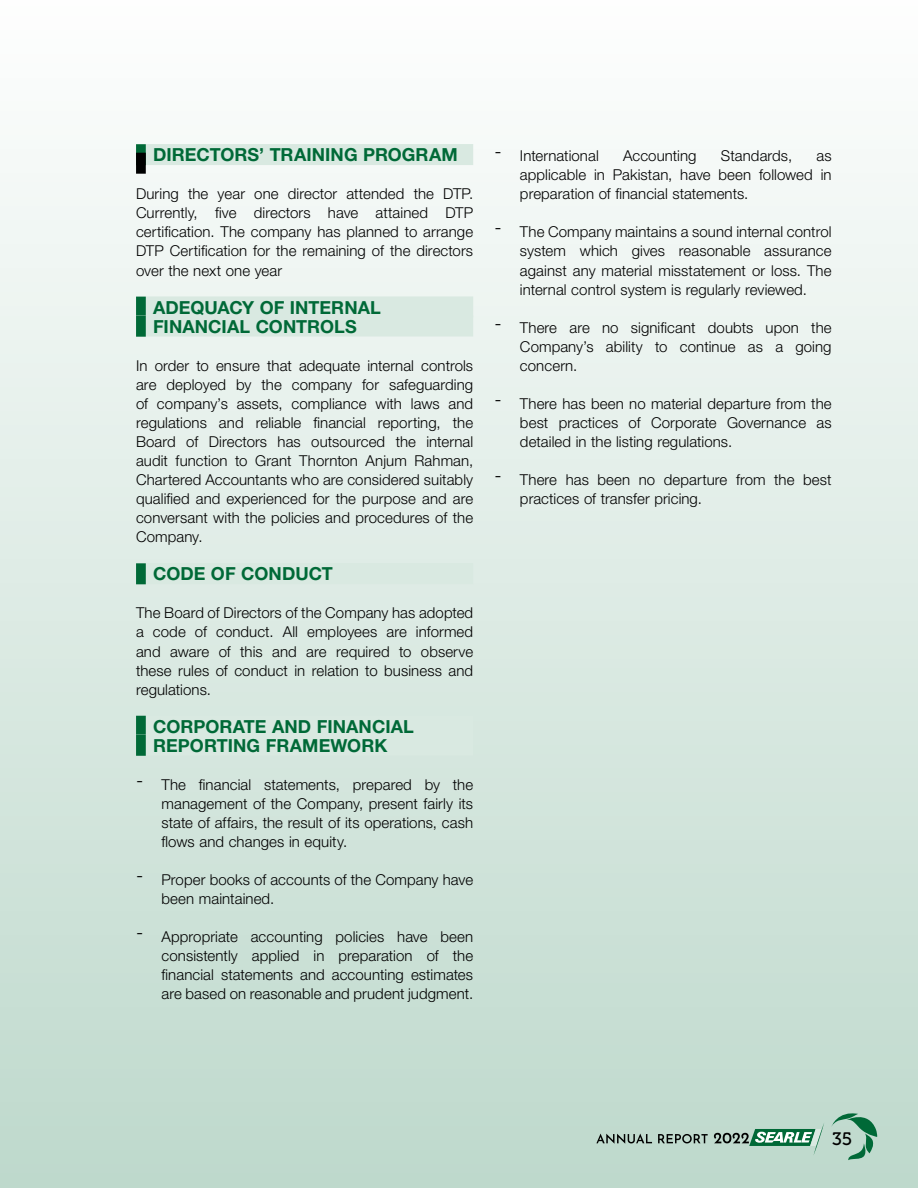
<style>
.page{position:relative;width:918px;height:1188px;background:#fff}
.page>*{position:absolute;margin:0;border:0;box-sizing:border-box;transform-origin:0 0}
.t1{font:700 18px/19px "Helvetica Neue LT Std";letter-spacing:.005em;color:#006937}
.t2{font:18px "Museo 500";color:#000}
.t3{font:300 15px/19px "Helvetica Neue LT Std";letter-spacing:.005em;color:#000;text-align:justify}
</style>
<div class="page">
<div style="left:0;top:0;width:918px;height:1188px;background:linear-gradient(to bottom,#fefefe,#bed9cc)"></div>
<svg style="left:596px;top:1134px;width:56px;height:10px"></svg>
<svg style="left:658px;top:1134px;width:50px;height:9px"></svg>
<svg style="left:714px;top:1123px;width:110px;height:33px;background:#99beac"></svg>
<svg style="left:832px;top:1109px;width:45px;height:51px;background:#92bfaa"></svg>
<div style="left:136px;top:144px;width:337px;height:21px;background:#d9e9e1"></div>
<div style="left:136px;top:144px;width:10px;height:21px;background:#006937"></div>
<div style="left:136px;top:153px;width:10px;height:21px;background:#000"></div>
<div style="left:136px;top:296px;width:337px;height:21px;background:#d9e9e1"></div>
<div style="left:136px;top:297px;width:10px;height:21px;background:#006937"></div>
<div style="left:136px;top:316px;width:337px;height:21px;background:#d9e9e1"></div>
<div style="left:136px;top:316px;width:10px;height:21px;background:#006937"></div>
<div style="left:136px;top:563px;width:337px;height:21px;background:#d9e9e1"></div>
<div style="left:136px;top:563px;width:10px;height:21px;background:#006937"></div>
<div style="left:136px;top:716px;width:337px;height:21px;background:#d9e9e1"></div>
<div style="left:136px;top:716px;width:10px;height:21px;background:#006937"></div>
<div style="left:136px;top:735px;width:337px;height:21px;background:#d9e9e1"></div>
<div style="left:136px;top:735px;width:10px;height:21px;background:#006937"></div>
<p class="t1" style="left:153px;top:145px;width:306px">DIRECTORS’ TRAINING PROGRAM</p>
<p class="t3" style="left:136px;top:184px;width:339px">During the year one director attended the DTP.<br>Currently, five directors have attained DTP certification. The company has planned to arrange DTP Certification for the remaining of the directors over the next one year</p>
<p class="t1" style="left:153px;top:297px;width:229px">ADEQUACY OF INTERNAL<br>FINANCIAL CONTROLS</p>
<p class="t3" style="left:136px;top:356px;width:339px">In order to ensure that adequate internal controls are deployed by the company for safeguarding of company’s assets, compliance with laws and regulations and reliable financial reporting, the Board of Directors has outsourced the internal audit function to Grant Thornton Anjum Rahman, Chartered Accountants who are considered suitably qualified and experienced for the purpose and are conversant with the policies and procedures of the Company.</p>
<p class="t1" style="left:153px;top:564px;width:181px">CODE OF CONDUCT</p>
<p class="t3" style="left:136px;top:603px;width:339px">The Board of Directors of the Company has adopted a code of conduct. All employees are informed and aware of this and are required to observe these rules of conduct in relation to business and regulations.</p>
<p class="t1" style="left:153px;top:716px;width:262px">CORPORATE AND FINANCIAL<br>REPORTING FRAMEWORK</p>
<p class="t3" style="left:162px;top:775px;width:313px;text-indent:-26px"><sup>-</sup> The financial statements, prepared by the management of the Company, present fairly its state of affairs, the result of its operations, cash flows and changes in equity.</p>
<p class="t3" style="left:162px;top:870px;width:313px;text-indent:-26px"><sup>-</sup> Proper books of accounts of the Company have been maintained.</p>
<p class="t3" style="left:162px;top:927px;width:313px;text-indent:-26px"><sup>-</sup> Appropriate accounting policies have been consistently applied in preparation of the financial statements and accounting estimates are based on reasonable and prudent judgment.</p>
<p class="t3" style="left:494px;top:146px;width:106px"><sup>-</sup> International</p>
<p class="t3" style="left:623px;top:146px;width:75px">Accounting</p>
<p class="t3" style="left:721px;top:146px;width:73px">Standards,</p>
<p class="t3" style="left:520px;top:146px;width:313px;text-indent:297px">as applicable in Pakistan, have been followed in preparation of financial statements.</p>
<p class="t3" style="left:520px;top:222px;width:313px;text-indent:-26px"><sup>-</sup> The Company maintains a sound internal control system which gives reasonable assurance against any material misstatement or loss. The internal control system is regularly reviewed.</p>
<p class="t3" style="left:520px;top:318px;width:313px;text-indent:-26px"><sup>-</sup> There are no significant doubts upon the Company’s ability to continue as a going concern.</p>
<p class="t3" style="left:520px;top:394px;width:313px;text-indent:-26px"><sup>-</sup> There has been no material departure from the best practices of Corporate Governance as detailed in the listing regulations.</p>
<p class="t3" style="left:520px;top:470px;width:313px;text-indent:-26px"><sup>-</sup> There has been no departure from the best practices of transfer pricing.</p>
<p class="t2" style="left:832px;top:1128px;width:22px">35</p>
</div>
